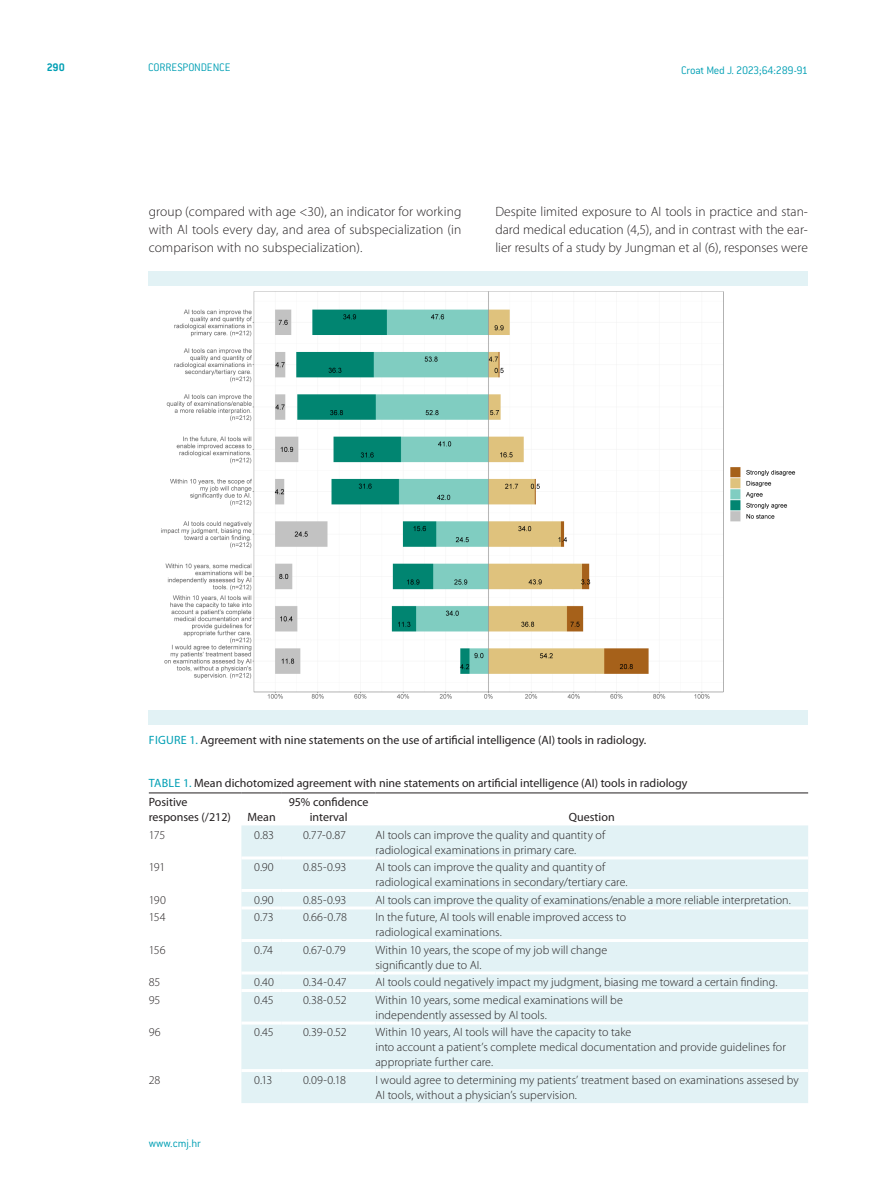
<style>
.page{position:relative;width:893px;height:1191px;background:#fff}
.page>*{position:absolute;margin:0;border:0;box-sizing:border-box;transform-origin:0 0}
.t1{font:300 13.5px/18px "Myriad Pro";letter-spacing:.005em;color:#231f20;text-align:justify}
.t2{font:300 12px/15px "Myriad Pro";letter-spacing:.005em;color:#231f20}
.t3{font:12px/19.4px "Myriad Pro";color:#231f20}
.t4{font:300 12px "ITC Conduit LTCE";letter-spacing:-.015em;color:#009fb4}
.t5{font:700 12px "ITC Conduit LTCE";color:#009fb4}
.s1{color:#009fb4}
</style>
<div class="page">
<div style="left:241px;top:825px;width:567px;height:278px;background:#e2f2f5"></div>
<hr style="left:241px;top:856px;width:41px;height:3px;background:#fff">
<hr style="left:282px;top:856px;width:93px;height:3px;background:#fff">
<hr style="left:375px;top:856px;width:433px;height:3px;background:#fff">
<hr style="left:241px;top:889px;width:41px;height:3px;background:#fff">
<hr style="left:282px;top:889px;width:93px;height:3px;background:#fff">
<hr style="left:375px;top:889px;width:433px;height:3px;background:#fff">
<hr style="left:241px;top:906px;width:41px;height:3px;background:#fff">
<hr style="left:282px;top:906px;width:93px;height:3px;background:#fff">
<hr style="left:375px;top:906px;width:433px;height:3px;background:#fff">
<hr style="left:241px;top:939px;width:41px;height:3px;background:#fff">
<hr style="left:282px;top:939px;width:93px;height:3px;background:#fff">
<hr style="left:375px;top:939px;width:433px;height:3px;background:#fff">
<hr style="left:241px;top:971px;width:41px;height:3px;background:#fff">
<hr style="left:282px;top:971px;width:93px;height:3px;background:#fff">
<hr style="left:375px;top:971px;width:433px;height:3px;background:#fff">
<hr style="left:241px;top:989px;width:41px;height:3px;background:#fff">
<hr style="left:282px;top:989px;width:93px;height:3px;background:#fff">
<hr style="left:375px;top:989px;width:433px;height:3px;background:#fff">
<hr style="left:241px;top:1021px;width:41px;height:3px;background:#fff">
<hr style="left:282px;top:1021px;width:93px;height:3px;background:#fff">
<hr style="left:375px;top:1021px;width:433px;height:3px;background:#fff">
<hr style="left:241px;top:1069px;width:41px;height:3px;background:#fff">
<hr style="left:282px;top:1069px;width:93px;height:3px;background:#fff">
<hr style="left:375px;top:1069px;width:433px;height:3px;background:#fff">
<hr style="left:149px;top:792px;width:92px;height:1px;background:#231f20">
<hr style="left:241px;top:792px;width:41px;height:1px;background:#231f20">
<hr style="left:282px;top:792px;width:93px;height:1px;background:#231f20">
<hr style="left:375px;top:792px;width:433px;height:1px;background:#231f20">
<img style="left:161px;top:291px;width:635px;height:408px">
<div style="left:149px;top:710px;width:659px;height:15px;background:#e2f2f5"></div>
<div style="left:149px;top:271px;width:659px;height:15px;background:#e2f2f5"></div>
<p class="t5" style="left:47px;top:60px;width:20px">290</p>
<p class="t4" style="left:148px;top:61px;width:84px">CORRESPONDENCE</p>
<p class="t4" style="left:681px;top:63px;width:128px">Croat Med J. 2023;64:289-91</p>
<p class="t1" style="left:149px;top:202px;width:314px">group (compared with age &lt;30), an indicator for working with AI tools every day, and area of subspecialization (in comparison with no subspecialization).</p>
<p class="t1" style="left:495px;top:202px;width:314px">Despite limited exposure to AI tools in practice and stan&shy;dard medical education (4,5), and in contrast with the ear&shy;lier results of a study by Jungman et al (6), responses were</p>
<p class="t3" style="left:149px;top:730px;width:499px"><span class="s1">Fi gure 1.</span> Agreement with nine statements on the use of artificial intelligence (AI) tools in radiology.</p>
<p class="t3" style="left:149px;top:773px;width:540px"><span class="s1">Table 1.</span> Mean dichotomized agreement with nine statements on artificial intelligence (AI) tools in radiology<br>Positive</p>
<p class="t3" style="left:149px;top:807px;width:84px">responses (/212)</p>
<p class="t3" style="left:247px;top:807px;width:30px">Mean</p>
<p class="t3" style="left:289px;top:794px;width:81px;line-height:15px;text-align:center">95% confidence interval</p>
<p class="t3" style="left:569px;top:807px;width:47px">Question</p>
<p class="t2" style="left:149px;top:827px;width:18px">175</p>
<p class="t2" style="left:254px;top:827px;width:21px">0.83</p>
<p class="t2" style="left:303px;top:827px;width:44px">0.77-0.87</p>
<p class="t2" style="left:375px;top:827px;width:231px">AI tools can improve the quality and quantity of radiological examinations in primary care.</p>
<p class="t2" style="left:149px;top:859px;width:18px">191</p>
<p class="t2" style="left:254px;top:859px;width:21px">0.90</p>
<p class="t2" style="left:303px;top:859px;width:45px">0.85-0.93</p>
<p class="t2" style="left:375px;top:859px;width:254px">AI tools can improve the quality and quantity of radiological examinations in secondary/tertiary care.</p>
<p class="t2" style="left:149px;top:892px;width:19px">190</p>
<p class="t2" style="left:254px;top:892px;width:21px">0.90</p>
<p class="t2" style="left:303px;top:892px;width:45px">0.85-0.93</p>
<p class="t2" style="left:375px;top:892px;width:417px">AI tools can improve the quality of examinations/enable a more reliable interpretation.</p>
<p class="t2" style="left:149px;top:909px;width:18px">154</p>
<p class="t2" style="left:254px;top:909px;width:21px">0.73</p>
<p class="t2" style="left:303px;top:909px;width:45px">0.66-0.78</p>
<p class="t2" style="left:375px;top:909px;width:252px">In the future, AI tools will enable improved access to radiological examinations.</p>
<p class="t2" style="left:149px;top:942px;width:18px">156</p>
<p class="t2" style="left:254px;top:942px;width:20px">0.74</p>
<p class="t2" style="left:303px;top:942px;width:44px">0.67-0.79</p>
<p class="t2" style="left:375px;top:942px;width:233px">Within 10 years, the scope of my job will change significantly due to AI.</p>
<p class="t2" style="left:149px;top:974px;width:13px">85</p>
<p class="t2" style="left:254px;top:974px;width:21px">0.40</p>
<p class="t2" style="left:303px;top:974px;width:45px">0.34-0.47</p>
<p class="t2" style="left:375px;top:974px;width:403px">AI tools could negatively impact my judgment, biasing me toward a certain finding.</p>
<p class="t2" style="left:149px;top:992px;width:13px">95</p>
<p class="t2" style="left:254px;top:992px;width:21px">0.45</p>
<p class="t2" style="left:303px;top:992px;width:45px">0.38-0.52</p>
<p class="t2" style="left:375px;top:992px;width:249px">Within 10 years, some medical examinations will be independently assessed by AI tools.</p>
<p class="t2" style="left:149px;top:1024px;width:13px">96</p>
<p class="t2" style="left:254px;top:1024px;width:21px">0.45</p>
<p class="t2" style="left:303px;top:1024px;width:45px">0.39-0.52</p>
<p class="t2" style="left:375px;top:1024px;width:412px">Within 10 years, AI tools will have the capacity to take<br>into account a patient’s complete medical documentation and provide guidelines for appropriate further care.</p>
<p class="t2" style="left:149px;top:1072px;width:13px">28</p>
<p class="t2" style="left:254px;top:1072px;width:20px">0.13</p>
<p class="t2" style="left:303px;top:1072px;width:44px">0.09-0.18</p>
<p class="t2" style="left:375px;top:1072px;width:425px">I would agree to determining my patients’ treatment based on examinations assesed by<br>AI tools, without a physician’s supervision.</p>
<p class="t4" style="left:149px;top:1136px;width:54px">www.cmj.hr</p>
</div>
